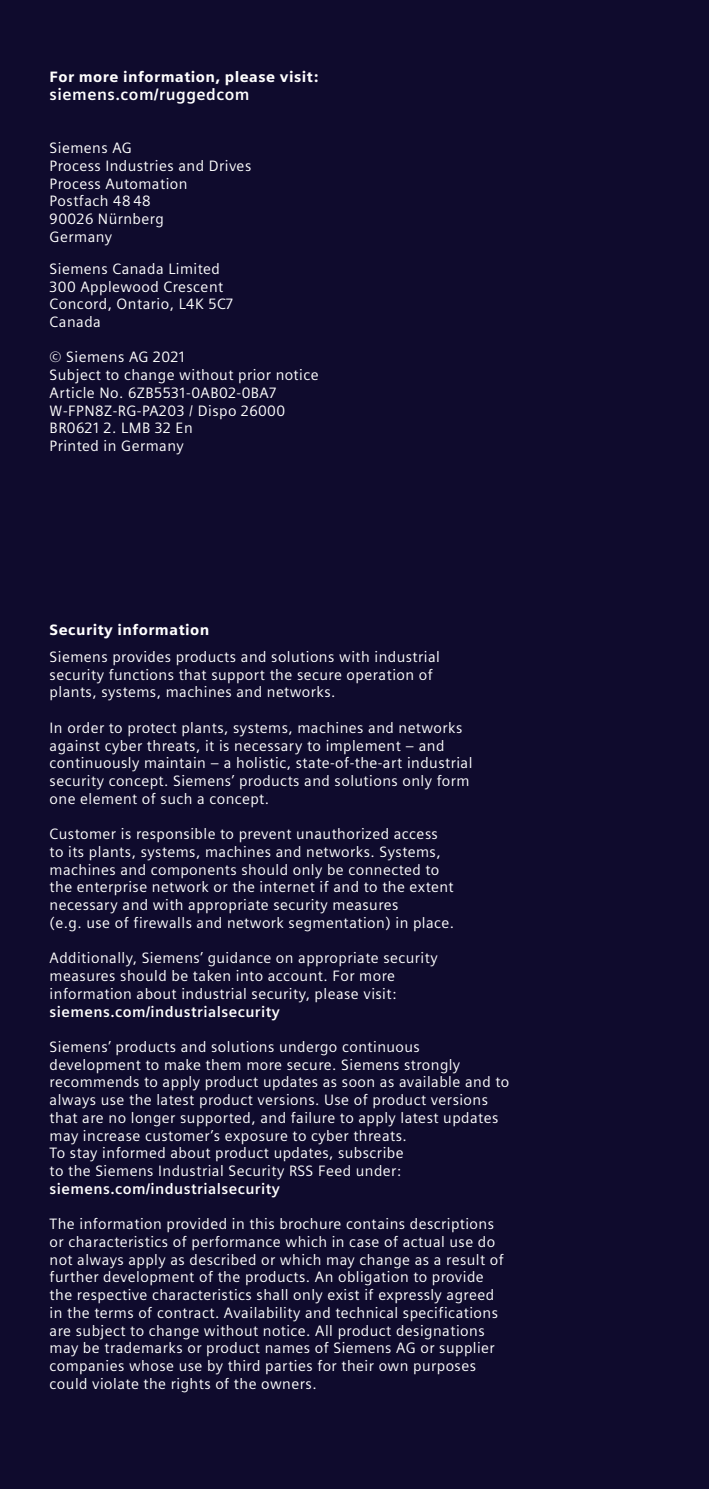
<style>
.page{position:relative;width:709px;height:1489px;background:#fff}
.page>*{position:absolute;margin:0;border:0;box-sizing:border-box;transform-origin:0 0}
.t1{font:700 16.25px "Siemens Sans";letter-spacing:.03em;color:#fff}
.t2{font:15px/17.8px "Siemens Sans";letter-spacing:.03em;color:#fff}
.t3{font:700 15px "Siemens Sans";letter-spacing:.03em;color:#fff}
.t4{font:900 15px "Siemens Sans";letter-spacing:.03em;color:#fff}
</style>
<div class="page">
<div style="left:0;top:0;width:709px;height:1488px;background:#0f0b2d"></div>
<p class="t4" style="left:50px;top:68px;width:270px">For more information, please visit:</p>
<p class="t1" style="left:50px;top:85px;width:201px">siemens.com/ruggedcom</p>
<p class="t2" style="left:50px;top:139px;width:203px">Siemens AG<br>Process Industries and Drives<br>Process Automation<br>Postfach 48 48<br>90026 Nürnberg<br>Germany</p>
<p class="t2" style="left:50px;top:260px;width:185px">Siemens Canada Limited<br>300 Applewood Crescent<br>Concord, Ontario, L4K 5C7<br>Canada</p>
<p class="t2" style="left:50px;top:348px;width:270px">© Siemens AG 2021<br>Subject to change without prior notice<br>Article No. 6ZB5531-0AB02-0BA7<br>W-FPN8Z-RG-PA203 / Dispo 26000<br>BR0621 2. LMB 32 En<br>Printed in Germany</p>
<p class="t4" style="left:50px;top:621px;width:161px">Security information</p>
<p class="t2" style="left:50px;top:648px;width:392px">Siemens provides products and solutions with industrial security functions that support the secure operation of plants, systems, machines and networks.</p>
<p class="t2" style="left:50px;top:719px;width:424px">In order to protect plants, systems, machines and networks against cyber threats, it is necessary to implement – and continuously maintain – a holistic, state-of-the-art industrial security concept. Siemens’ products and solutions only form one element of such a concept.</p>
<p class="t2" style="left:50px;top:825px;width:406px">Customer is responsible to prevent unauthorized access to its plants, systems, machines and networks. Systems, machines and components should only be connected to the enterprise network or the internet if and to the extent necessary and with appropriate security measures<br>(e.g. use of firewalls and network segmentation) in place.</p>
<p class="t2" style="left:50px;top:949px;width:389px">Additionally, Siemens’ guidance on appropriate security measures should be taken into account. For more information about industrial security, please visit:</p>
<p class="t3" style="left:50px;top:1002px;width:232px">siemens.com/industrialsecurity</p>
<p class="t2" style="left:50px;top:1037px;width:461px">Siemens’ products and solutions undergo continuous development to make them more secure. Siemens strongly recommends to apply product updates as soon as available and to always use the latest product versions. Use of product versions that are no longer supported, and failure to apply latest updates may increase customer’s exposure to cyber threats.<br>To stay informed about product updates, subscribe<br>to the Siemens Industrial Security RSS Feed under:</p>
<p class="t3" style="left:50px;top:1179px;width:232px">siemens.com/industrialsecurity</p>
<p class="t2" style="left:50px;top:1215px;width:456px">The information provided in this brochure contains descriptions or characteristics of performance which in case of actual use do not always apply as described or which may change as a result of further development of the products. An obligation to provide the respective characteristics shall only exist if expressly agreed in the terms of contract. Availability and technical specifications are subject to change without notice. All product designations may be trademarks or product names of Siemens AG or supplier companies whose use by third parties for their own purposes could violate the rights of the owners.</p>
</div>
